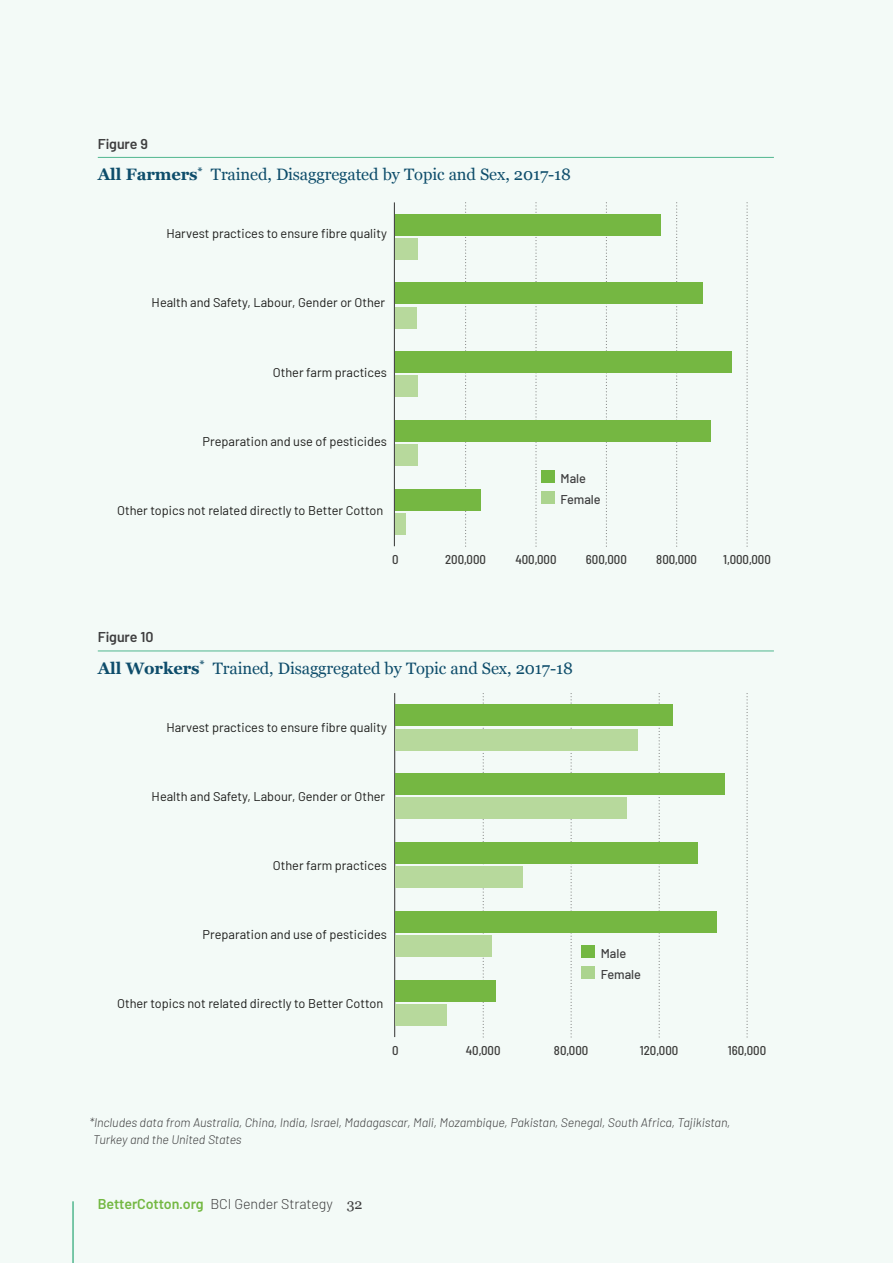
<style>
.page{position:relative;width:893px;height:1263px;background:#f3faf7}
.page>*{position:absolute;margin:0;border:0;box-sizing:border-box;transform-origin:0 0}
._5__Figure_descripti{font:16.5px "Georgia";letter-spacing:-.005em;color:#0e4d6b}
.t1{font:300 14.25px "Barlow";letter-spacing:-.005em;color:#3e3e3f}
._5__Figure_xx_headin{font:600 14.25px "Barlow";letter-spacing:-.005em;color:#3e3e3f}
.t2{font:12.75px "Barlow";color:#1d1d1b}
.t3{font:500 semi-condensed 12.75px "Barlow";color:#3c3c3b}
._0__Body{font:500 12.75px "Barlow";letter-spacing:-.005em;color:#3e3e3f}
._9__Footnotes{font:italic 300 12.45px/16.5px "Barlow";letter-spacing:-.005em;color:#3e3e3f}
.s1{font-weight:700}
.s2{font-weight:600;color:#73b842}
.s3{font-family:"Georgia";font-weight:400}
</style>
<div class="page">
<hr style="left:72px;top:1201px;width:2px;height:62px;background:#50b68e">
<hr style="left:98px;top:157px;width:676px;height:1px;background:#50b68e">
<svg style="left:465px;top:202px;width:1px;height:344px"></svg>
<svg style="left:535px;top:202px;width:1px;height:344px"></svg>
<svg style="left:606px;top:202px;width:1px;height:344px"></svg>
<svg style="left:676px;top:202px;width:1px;height:344px"></svg>
<svg style="left:746px;top:202px;width:2px;height:344px"></svg>
<hr style="left:394px;top:202px;width:1px;height:344px;background:#3c3c3b">
<div style="left:395px;top:238px;width:23px;height:22px;background:#b7d99c"></div>
<div style="left:395px;top:307px;width:21px;height:21px;background:#b7d99c"></div>
<div style="left:395px;top:375px;width:23px;height:22px;background:#b7d99c"></div>
<div style="left:395px;top:444px;width:23px;height:22px;background:#b7d99c"></div>
<div style="left:395px;top:513px;width:11px;height:22px;background:#b7d99c"></div>
<div style="left:395px;top:214px;width:265px;height:22px;background:#75b742"></div>
<div style="left:395px;top:283px;width:308px;height:21px;background:#75b742"></div>
<div style="left:395px;top:351px;width:337px;height:22px;background:#75b742"></div>
<div style="left:395px;top:420px;width:316px;height:22px;background:#75b742"></div>
<div style="left:395px;top:489px;width:86px;height:22px;background:#75b742"></div>
<hr style="left:98px;top:651px;width:676px;height:1px;background:#50b68e">
<svg style="left:483px;top:693px;width:1px;height:344px"></svg>
<svg style="left:571px;top:693px;width:1px;height:344px"></svg>
<svg style="left:659px;top:693px;width:1px;height:344px"></svg>
<svg style="left:746px;top:693px;width:2px;height:344px"></svg>
<hr style="left:394px;top:693px;width:1px;height:344px;background:#3c3c3b">
<div style="left:395px;top:729px;width:243px;height:21px;background:#b7d99c"></div>
<div style="left:395px;top:797px;width:232px;height:22px;background:#b7d99c"></div>
<div style="left:395px;top:866px;width:127px;height:22px;background:#b7d99c"></div>
<div style="left:395px;top:935px;width:97px;height:22px;background:#b7d99c"></div>
<div style="left:395px;top:1004px;width:52px;height:21px;background:#b7d99c"></div>
<div style="left:395px;top:705px;width:278px;height:21px;background:#75b742"></div>
<div style="left:395px;top:773px;width:329px;height:22px;background:#75b742"></div>
<div style="left:395px;top:842px;width:303px;height:22px;background:#75b742"></div>
<div style="left:395px;top:911px;width:322px;height:22px;background:#75b742"></div>
<div style="left:395px;top:980px;width:101px;height:21px;background:#75b742"></div>
<div style="left:541px;top:470px;width:13px;height:13px;background:#73b842"></div>
<div style="left:541px;top:491px;width:13px;height:13px;background:#abd48e"></div>
<div style="left:582px;top:945px;width:13px;height:13px;background:#73b842"></div>
<div style="left:582px;top:966px;width:13px;height:13px;background:#abd48e"></div>
<p class="_5__Figure_xx_headin" style="left:98px;top:133px;width:52px">Figure 9</p>
<p class="_5__Figure_descripti" style="left:98px;top:162px;width:475px"><span class="s1">All Farmers</span><sup>*</sup> Trained, Disaggregated by Topic and Sex, 2017-18</p>
<p class="t2" style="left:166px;top:224px;width:222px">Harvest practices to ensure fibre quality</p>
<p class="t2" style="left:152px;top:294px;width:235px">Health and Safety, Labour, Gender or Other</p>
<p class="t2" style="left:273px;top:363px;width:115px">Other farm practices</p>
<p class="t2" style="left:203px;top:432px;width:186px">Preparation and use of pesticides</p>
<p class="t2" style="left:117px;top:501px;width:268px">Other topics not related directly to Better Cotton</p>
<p class="_0__Body" style="left:561px;top:469px;width:27px">Male</p>
<p class="_0__Body" style="left:561px;top:490px;width:42px">Female</p>
<p class="t3" style="left:392px;top:550px;width:8px">0</p>
<p class="t3" style="left:445px;top:550px;width:42px">200,000</p>
<p class="t3" style="left:515px;top:550px;width:43px">400,000</p>
<p class="t3" style="left:586px;top:550px;width:42px">600,000</p>
<p class="t3" style="left:656px;top:550px;width:42px">800,000</p>
<p class="t3" style="left:723px;top:550px;width:49px">1,000,000</p>
<p class="_5__Figure_xx_headin" style="left:98px;top:626px;width:57px">Figure 10</p>
<p class="_5__Figure_descripti" style="left:98px;top:656px;width:477px"><span class="s1">All Workers</span><sup>*</sup> Trained, Disaggregated by Topic and Sex, 2017-18</p>
<p class="t2" style="left:166px;top:718px;width:222px">Harvest practices to ensure fibre quality</p>
<p class="t2" style="left:152px;top:787px;width:235px">Health and Safety, Labour, Gender or Other</p>
<p class="t2" style="left:273px;top:856px;width:115px">Other farm practices</p>
<p class="t2" style="left:203px;top:925px;width:186px">Preparation and use of pesticides</p>
<p class="t2" style="left:117px;top:994px;width:268px">Other topics not related directly to Better Cotton</p>
<p class="_0__Body" style="left:601px;top:944px;width:27px">Male</p>
<p class="_0__Body" style="left:601px;top:965px;width:42px">Female</p>
<p class="t3" style="left:392px;top:1041px;width:8px">0</p>
<p class="t3" style="left:466px;top:1041px;width:36px">40,000</p>
<p class="t3" style="left:554px;top:1041px;width:36px">80,000</p>
<p class="t3" style="left:640px;top:1041px;width:40px">120,000</p>
<p class="t3" style="left:728px;top:1041px;width:40px">160,000</p>
<p class="_9__Footnotes" style="left:93px;top:1113px;width:639px;text-indent:-4px">*Includes data from Australia, China, India, Israel, Madagascar, Mali, Mozambique, Pakistan, Senegal, South Africa, Tajikistan,<br>Turkey and the United States</p>
<p class="t1" style="left:98px;top:1194px;width:266px"><span class="s2">BetterCotton.org</span> BCI Gender Strategy <span class="s3">32</span></p>
</div>
